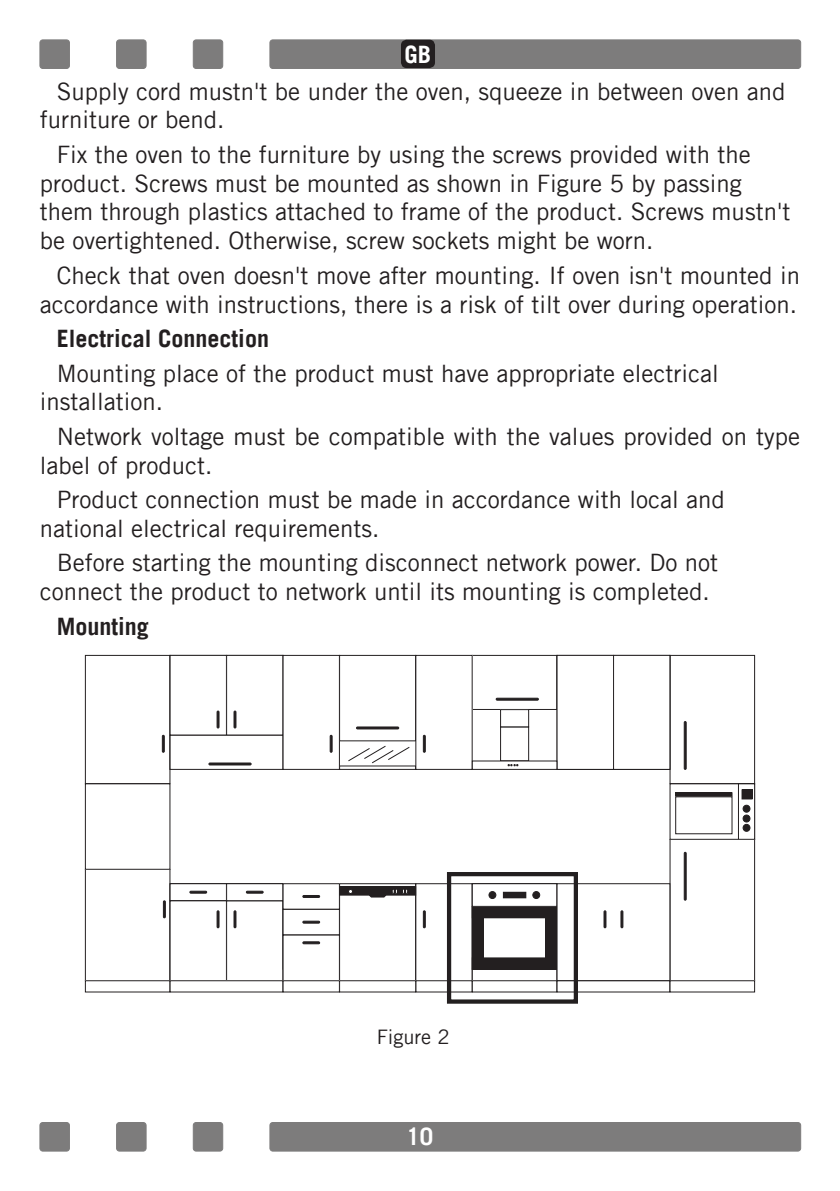
<style>
.page{position:relative;width:840px;height:1191px;background:#fff}
.page>*{position:absolute;margin:0;border:0;box-sizing:border-box;transform-origin:0 0}
.t1{font:24px/28.8px "Trade Gothic";color:#231f20}
.t2{font:700 24px "Trade Gothic";color:#231f20}
.t3{font:700 24px "Trade Gothic";color:#fff}
.t4{font:20px "Trade Gothic";color:#231f20}
</style>
<div class="page">
<div style="left:270px;top:40px;width:530px;height:28px;background:#7d7c7c;border-radius:3px"></div>
<div style="left:269px;top:40px;width:531px;height:29px;border:1px solid #7d7c7c;border-radius:3px"></div>
<div style="left:40px;top:40px;width:29px;height:28px;background:#7d7c7c;border-radius:3px"></div>
<div style="left:40px;top:40px;width:30px;height:29px;border:1px solid #7d7c7c;border-radius:3px"></div>
<div style="left:193px;top:40px;width:29px;height:28px;background:#7d7c7c;border-radius:3px"></div>
<div style="left:193px;top:40px;width:30px;height:29px;border:1px solid #7d7c7c;border-radius:3px"></div>
<div style="left:116px;top:40px;width:30px;height:28px;background:#7d7c7c;border-radius:3px"></div>
<div style="left:116px;top:40px;width:30px;height:29px;border:1px solid #7d7c7c;border-radius:3px"></div>
<div style="left:270px;top:1122px;width:530px;height:29px;background:#7d7c7c;border-radius:3px"></div>
<div style="left:269px;top:1122px;width:531px;height:29px;border:1px solid #7d7c7c;border-radius:3px"></div>
<div style="left:40px;top:1122px;width:29px;height:29px;background:#7d7c7c;border-radius:3px"></div>
<div style="left:40px;top:1122px;width:30px;height:29px;border:1px solid #7d7c7c;border-radius:3px"></div>
<div style="left:193px;top:1122px;width:29px;height:29px;background:#7d7c7c;border-radius:3px"></div>
<div style="left:193px;top:1122px;width:30px;height:29px;border:1px solid #7d7c7c;border-radius:3px"></div>
<div style="left:116px;top:1122px;width:30px;height:29px;background:#7d7c7c;border-radius:3px"></div>
<div style="left:116px;top:1122px;width:30px;height:29px;border:1px solid #7d7c7c;border-radius:3px"></div>
<div style="left:85px;top:655px;width:85px;height:129px;border:1px solid #231f20"></div>
<div style="left:85px;top:869px;width:85px;height:111px;border:1px solid #231f20"></div>
<div style="left:669px;top:655px;width:85px;height:129px;border:1px solid #231f20"></div>
<div style="left:669px;top:783px;width:85px;height:56px;border:1px solid #231f20"></div>
<div style="left:675px;top:796px;width:56px;height:38px;border:1px solid #231f20"></div>
<svg style="left:741px;top:789px;width:11px;height:43px"></svg>
<div style="left:737px;top:783px;width:17px;height:56px;border:1px solid #231f20"></div>
<div style="left:339px;top:883px;width:76px;height:97px;border:1px solid #231f20"></div>
<div style="left:339px;top:655px;width:76px;height:86px;border:1px solid #231f20"></div>
<div style="left:472px;top:655px;width:85px;height:54px;border:1px solid #231f20"></div>
<div style="left:170px;top:883px;width:56px;height:18px;border:1px solid #231f20"></div>
<div style="left:226px;top:900px;width:57px;height:80px;border:1px solid #231f20"></div>
<div style="left:226px;top:655px;width:57px;height:80px;border:1px solid #231f20"></div>
<div style="left:170px;top:735px;width:113px;height:34px;border:1px solid #231f20"></div>
<div style="left:226px;top:883px;width:57px;height:18px;border:1px solid #231f20"></div>
<div style="left:283px;top:883px;width:56px;height:26px;border:1px solid #231f20"></div>
<div style="left:283px;top:909px;width:56px;height:26px;border:1px solid #231f20"></div>
<div style="left:85px;top:783px;width:85px;height:86px;border:1px solid #231f20"></div>
<div style="left:85px;top:980px;width:85px;height:12px;border:1px solid #231f20"></div>
<div style="left:170px;top:980px;width:113px;height:12px;border:1px solid #231f20"></div>
<div style="left:283px;top:980px;width:56px;height:12px;border:1px solid #231f20"></div>
<div style="left:415px;top:655px;width:57px;height:114px;border:1px solid #231f20"></div>
<div style="left:556px;top:655px;width:113px;height:114px;border:1px solid #231f20"></div>
<div style="left:613px;top:655px;width:56px;height:114px;border:1px solid #231f20"></div>
<div style="left:500px;top:726px;width:28px;height:35px;border:1px solid #231f20"></div>
<div style="left:500px;top:709px;width:28px;height:18px;border:1px solid #231f20"></div>
<div style="left:415px;top:883px;width:57px;height:97px;border:1px solid #231f20"></div>
<div style="left:415px;top:980px;width:57px;height:12px;border:1px solid #231f20"></div>
<div style="left:472px;top:969px;width:85px;height:11px;border:1px solid #231f20"></div>
<div style="left:472px;top:980px;width:85px;height:12px;border:1px solid #231f20"></div>
<div style="left:556px;top:980px;width:113px;height:12px;border:1px solid #231f20"></div>
<div style="left:669px;top:980px;width:85px;height:12px;border:1px solid #231f20"></div>
<div style="left:339px;top:980px;width:76px;height:12px;border:1px solid #231f20"></div>
<div style="left:339px;top:886px;width:76px;height:9px;background:#231f20"></div>
<div style="left:741px;top:790px;width:10px;height:9px;background:#231f20"></div>
<div style="left:741px;top:789px;width:10px;height:10px;border:1px solid #231f20"></div>
<div style="left:675px;top:792px;width:56px;height:4px;border:1px solid #231f20"></div>
<div style="left:742px;top:805px;width:7px;height:7px;background:#231f20;border-radius:50%"></div>
<div style="left:742px;top:805px;width:7px;height:7px;border:1px solid #231f20;border-radius:50%"></div>
<div style="left:742px;top:815px;width:7px;height:7px;background:#231f20;border-radius:50%"></div>
<div style="left:742px;top:814px;width:7px;height:8px;border:1px solid #231f20;border-radius:50%"></div>
<div style="left:742px;top:824px;width:7px;height:7px;background:#231f20;border-radius:50%"></div>
<div style="left:742px;top:824px;width:7px;height:7px;border:1px solid #231f20;border-radius:50%"></div>
<div style="left:472px;top:958px;width:84px;height:11px;background:#231f20"></div>
<div style="left:472px;top:957px;width:85px;height:12px;border:1px solid #231f20"></div>
<div style="left:472px;top:906px;width:84px;height:11px;background:#231f20"></div>
<div style="left:472px;top:906px;width:85px;height:12px;border:1px solid #231f20"></div>
<div style="left:472px;top:906px;width:11px;height:63px;background:#231f20"></div>
<div style="left:545px;top:906px;width:11px;height:63px;background:#231f20"></div>
<div style="left:472px;top:883px;width:85px;height:23px;border:1px solid #231f20"></div>
<div style="left:503px;top:892px;width:22px;height:5px;background:#231f20"></div>
<div style="left:503px;top:892px;width:22px;height:6px;border:1px solid #231f20"></div>
<div style="left:488px;top:891px;width:7px;height:7px;background:#231f20;border-radius:50%"></div>
<div style="left:488px;top:891px;width:8px;height:7px;border:1px solid #231f20;border-radius:50%"></div>
<div style="left:532px;top:891px;width:7px;height:7px;background:#231f20;border-radius:50%"></div>
<div style="left:532px;top:891px;width:7px;height:7px;border:1px solid #231f20;border-radius:50%"></div>
<svg style="left:189px;top:891px;width:18px;height:2px"></svg>
<svg style="left:246px;top:891px;width:17px;height:2px"></svg>
<svg style="left:302px;top:895px;width:18px;height:2px"></svg>
<svg style="left:302px;top:921px;width:18px;height:2px"></svg>
<div style="left:302px;top:941px;width:18px;height:3px;border:1px solid #231f20"></div>
<div style="left:208px;top:762px;width:43px;height:3px;border:1px solid #231f20"></div>
<div style="left:495px;top:698px;width:43px;height:2px;border:1px solid #231f20"></div>
<div style="left:356px;top:726px;width:43px;height:3px;border:1px solid #231f20"></div>
<svg style="left:234px;top:711px;width:2px;height:17px"></svg>
<svg style="left:330px;top:735px;width:2px;height:17px"></svg>
<svg style="left:217px;top:711px;width:2px;height:17px"></svg>
<svg style="left:162px;top:735px;width:2px;height:17px"></svg>
<svg style="left:163px;top:900px;width:2px;height:18px"></svg>
<svg style="left:234px;top:910px;width:2px;height:18px"></svg>
<svg style="left:423px;top:910px;width:2px;height:18px"></svg>
<svg style="left:423px;top:735px;width:2px;height:17px"></svg>
<svg style="left:217px;top:910px;width:2px;height:18px"></svg>
<div style="left:369px;top:893px;width:16px;height:4px;border:1px solid #231f20;border-radius:2px"></div>
<svg style="left:392px;top:889px;width:15px;height:4px"></svg>
<svg style="left:507px;top:764px;width:11px;height:2px"></svg>
<svg style="left:348px;top:745px;width:62px;height:18px"></svg>
<div style="left:556px;top:883px;width:113px;height:97px;border:1px solid #231f20"></div>
<svg style="left:620px;top:910px;width:2px;height:18px"></svg>
<div style="left:683px;top:852px;width:3px;height:48px;border:1px solid #231f20"></div>
<div style="left:683px;top:721px;width:3px;height:48px;border:1px solid #231f20"></div>
<div style="left:603px;top:910px;width:3px;height:18px;border:1px solid #231f20"></div>
<div style="left:446px;top:872px;width:131px;height:131px;border:4px solid #231f20"></div>
<div style="left:401px;top:40px;width:34px;height:28px;background:#231f20;border-radius:6px"></div>
<p class="t3" style="left:404px;top:39px;width:28px">GB</p>
<p class="t1" style="left:40px;top:76px;width:746px;text-indent:17px">Supply cord mustn't be under the oven, squeeze in between oven and furniture or bend.</p>
<p class="t1" style="left:40px;top:140px;width:751px;text-indent:17px">Fix the oven to the furniture by using the screws provided with the product. Screws must be mounted as shown in Figure 5 by passing them through plastics attached to frame of the product. Screws mustn't be overtightened. Otherwise, screw sockets might be worn.</p>
<p class="t1" style="left:40px;top:260px;width:761px;text-align:right">Check that oven doesn't move after mounting. If oven isn't mounted in accordance with instructions, there is a risk of tilt over during operation.</p>
<p class="t2" style="left:57px;top:324px;width:214px">Electrical Connection</p>
<p class="t1" style="left:40px;top:358px;width:680px;text-indent:17px">Mounting place of the product must have appropriate electrical installation.</p>
<p class="t1" style="left:40px;top:421px;width:761px;text-indent:17px">Network voltage must be compatible with the values provided on type label of product.</p>
<p class="t1" style="left:40px;top:485px;width:686px;text-indent:17px">Product connection must be made in accordance with local and national electrical requirements.</p>
<p class="t1" style="left:40px;top:548px;width:679px;text-indent:17px">Before starting the mounting disconnect network power. Do not connect the product to network until its mounting is completed.</p>
<p class="t2" style="left:57px;top:611px;width:94px">Mounting</p>
<p class="t4" style="left:376px;top:1024px;width:74px">Figure 2</p>
<p class="t3" style="left:406px;top:1122px;width:28px">10</p>
</div>
